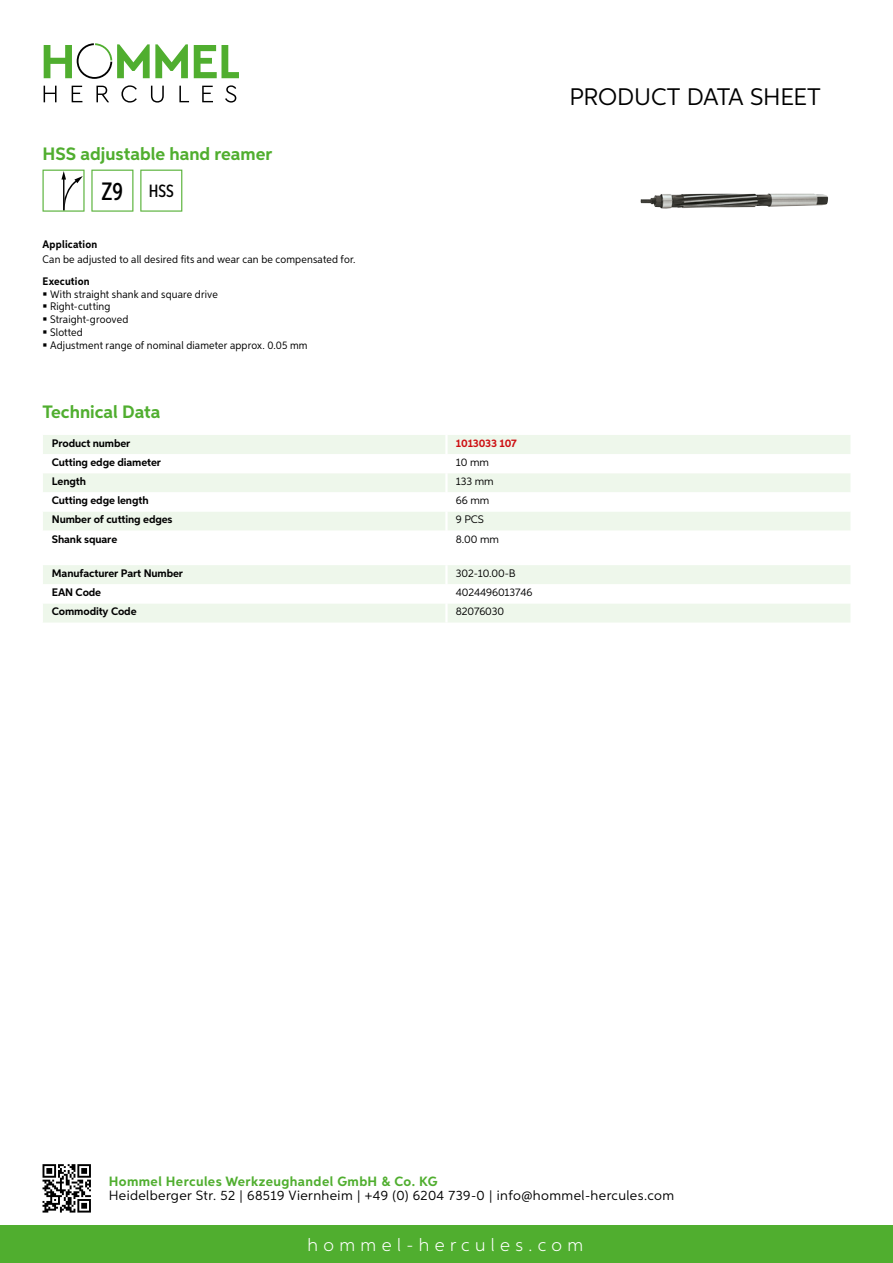
<style>
.page{position:relative;width:893px;height:1263px;background:#fff}
.page>*{position:absolute;margin:0;border:0;box-sizing:border-box;transform-origin:0 0}
.t1{font:24px "Aspira";letter-spacing:-.01em;color:#000}
.t2{font:700 18px "Aspira";color:#50ae2f}
.t3{font:300 18px "Aspira";letter-spacing:.3em;color:#fff}
.t4{font:500 17.85px "Aspira XX Nar";color:#000}
.t5{font:13.5px "Aspira";letter-spacing:.03em;color:#000}
.t6{font:700 13.5px "Aspira";letter-spacing:.03em;color:#50ae2f}
.t7{font:10.95px/12.8px "Aspira Nar";letter-spacing:.015em;color:#000}
.t8{font:700 10.95px "Aspira";letter-spacing:-.01em;color:#000}
.t9{font:10.95px "Aspira";letter-spacing:-.01em;color:#000}
.t10{font:700 10.95px "Aspira Nar";letter-spacing:.015em;color:#000}
.t11{font:700 10.95px "Aspira";letter-spacing:-.01em;color:#cd1013}
.s1{font-size:25.2px}
</style>
<div class="page">
<div style="left:0;top:1226px;width:893px;height:37px;background:#50ae2f"></div>
<svg style="left:43px;top:1164px;width:48px;height:48px"></svg>
<svg style="left:194px;top:45px;width:45px;height:33px"></svg>
<svg style="left:44px;top:43px;width:144px;height:36px"></svg>
<svg style="left:44px;top:86px;width:13px;height:16px"></svg>
<svg style="left:72px;top:86px;width:10px;height:16px"></svg>
<svg style="left:96px;top:86px;width:13px;height:16px"></svg>
<svg style="left:121px;top:85px;width:16px;height:18px"></svg>
<svg style="left:151px;top:86px;width:13px;height:17px"></svg>
<svg style="left:179px;top:86px;width:10px;height:16px"></svg>
<svg style="left:202px;top:86px;width:11px;height:16px"></svg>
<svg style="left:225px;top:85px;width:11px;height:18px"></svg>
<div style="left:43px;top:435px;width:807px;height:19px;background:#eef7eb"></div>
<svg style="left:43px;top:473px;width:807px;height:57px;fill:#eef7eb"></svg>
<hr style="left:445px;top:435px;width:3px;height:19px;background:#fff">
<hr style="left:445px;top:473px;width:3px;height:19px;background:#fff">
<hr style="left:445px;top:492px;width:3px;height:19px;background:#fff">
<hr style="left:445px;top:511px;width:3px;height:20px;background:#fff">
<svg style="left:43px;top:565px;width:807px;height:57px"></svg>
<hr style="left:445px;top:603px;width:3px;height:19px;background:#fff">
<svg style="left:43px;top:170px;width:42px;height:42px"></svg>
<svg style="left:91px;top:170px;width:42px;height:42px"></svg>
<svg style="left:140px;top:170px;width:42px;height:42px"></svg>
<img style="left:640px;top:193px;width:188px;height:16px">
<h2 class="t2" style="left:43px;top:142px;width:231px">HSS adjustable hand reamer</h2>
<h3 class="t4" style="left:102px;top:180px;width:74px"><span class="s1">Z9</span> HSS</h3>
<p class="t10" style="left:43px;top:237px;width:56px">Application</p>
<p class="t7" style="left:43px;top:252px;width:314px">Can be adjusted to all desired fits and wear can be compensated for.</p>
<p class="t10" style="left:43px;top:274px;width:49px">Execution</p>
<p class="t7" style="left:50px;top:287px;width:259px">With straight shank and square drive<br>Right-cutting<br>Straight-grooved<br>Slotted<br>Adjustment range of nominal diameter approx. 0.05 mm</p>
<h2 class="t2" style="left:43px;top:401px;width:120px">Technical Data</h2>
<p class="t8" style="left:52px;top:436px;width:80px">Product number</p>
<p class="t11" style="left:456px;top:436px;width:63px">1013033 107</p>
<p class="t8" style="left:52px;top:455px;width:111px">Cutting edge diameter</p>
<p class="t9" style="left:456px;top:456px;width:35px">10 mm</p>
<p class="t8" style="left:52px;top:475px;width:36px">Length</p>
<p class="t9" style="left:456px;top:475px;width:39px">133 mm</p>
<p class="t8" style="left:52px;top:494px;width:98px">Cutting edge length</p>
<p class="t9" style="left:456px;top:494px;width:35px">66 mm</p>
<p class="t8" style="left:52px;top:513px;width:122px">Number of cutting edges</p>
<p class="t9" style="left:456px;top:513px;width:30px">9 PCS</p>
<p class="t8" style="left:52px;top:532px;width:67px">Shank square</p>
<p class="t9" style="left:456px;top:532px;width:45px">8.00 mm</p>
<p class="t8" style="left:52px;top:567px;width:133px">Manufacturer Part Number</p>
<p class="t9" style="left:456px;top:567px;width:61px">302-10.00-B</p>
<p class="t8" style="left:52px;top:586px;width:51px">EAN Code</p>
<p class="t9" style="left:456px;top:586px;width:78px">4024496013746</p>
<p class="t8" style="left:52px;top:605px;width:86px">Commodity Code</p>
<p class="t9" style="left:456px;top:605px;width:50px">82076030</p>
<h1 class="t1" style="left:569px;top:82px;width:253px">Product data sh eet</h1>
<p class="t6" style="left:109px;top:1172px;width:330px">Hommel Hercules Werkzeughandel GmbH &amp; Co. KG</p>
<p class="t5" style="left:109px;top:1187px;width:567px">Heidelberger Str. 52 | 68519 Viernheim | +49 (0) 6204 739-0 | info@hommel-hercules.com</p>
<h2 class="t3" style="left:307px;top:1234px;width:277px">hommel-hercules.com</h2>
</div>
